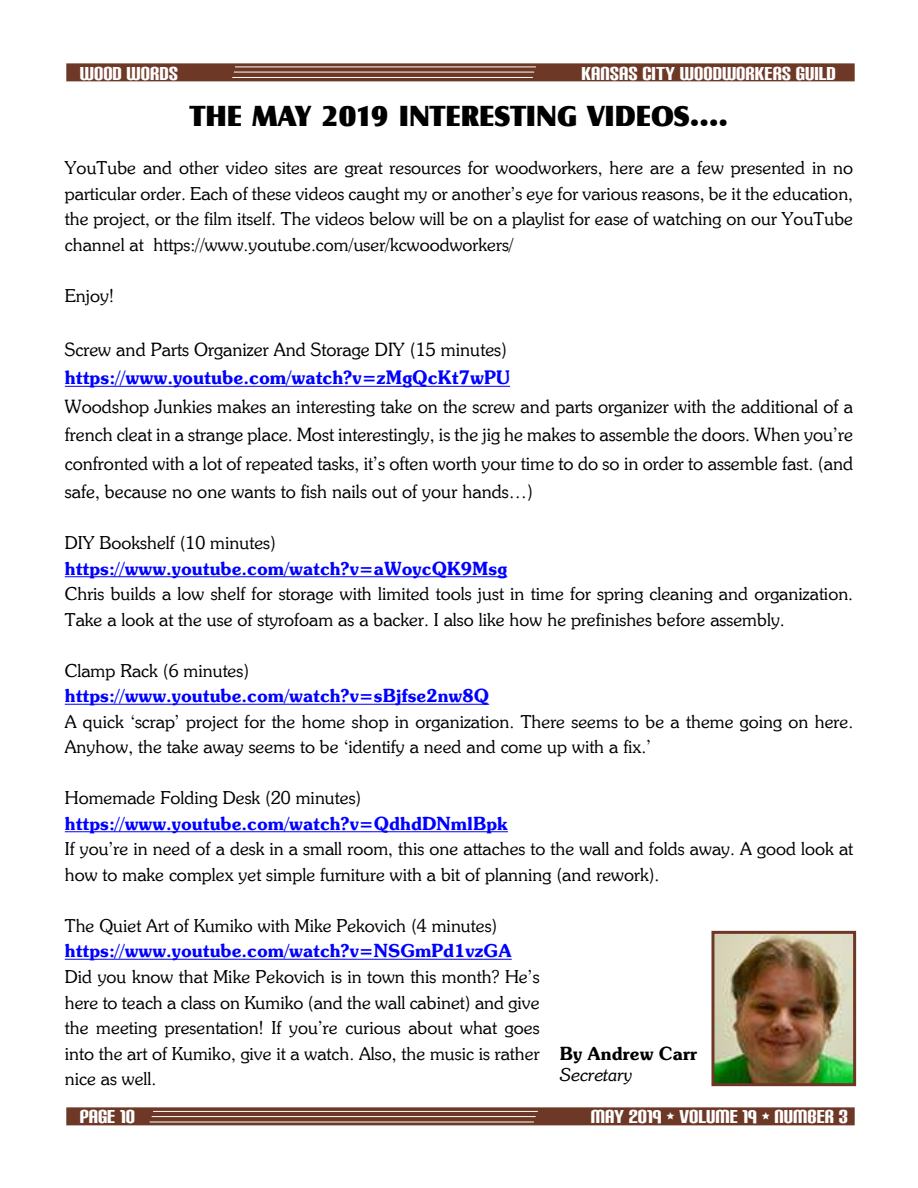
<style>
.page{position:relative;width:918px;height:1188px;background:#fff}
.page>*{position:absolute;margin:0;border:0;box-sizing:border-box;transform-origin:0 0}
.t1{font:30px "Castle T Ultr";color:#000}
.t2{font:22.5px "Carbon Block";color:#fff}
.t3{font:18.6px/28.5px "Souvienne Regular SWFTE";color:#000;text-align:justify}
.t4{font:18.6px "Souvienne Bold SWFTE";color:#00f}
.t5{font:18px/25.5px "Souvienne Regular SWFTE";color:#000}
.t6{font:18px "Souvienne Bold SWFTE";color:#00f}
.t7{font:18px "Souvienne Bold SWFTE";color:#000}
.t8{font:18px "Souvienne Italic SWFTE";color:#000}
</style>
<div class="page">
<img style="left:715px;top:935px;width:137px;height:147px">
<div style="left:711px;top:931px;width:145px;height:155px;border:3px solid #6e3827"></div>
<hr style="left:65px;top:386px;width:445px;height:1px;background:#00f">
<hr style="left:65px;top:576px;width:442px;height:1px;background:#00f">
<hr style="left:65px;top:704px;width:424px;height:1px;background:#00f">
<hr style="left:65px;top:831px;width:443px;height:1px;background:#00f">
<hr style="left:65px;top:959px;width:447px;height:1px;background:#00f">
<div style="left:66px;top:63px;width:789px;height:18px;background:#6e3827"></div>
<hr style="left:235px;top:67px;width:301px;height:1px;background:#fff">
<hr style="left:232px;top:77px;width:301px;height:1px;background:#fff">
<hr style="left:234px;top:72px;width:300px;height:1px;background:#fff">
<div style="left:66px;top:1107px;width:789px;height:18px;background:#6e3827"></div>
<hr style="left:153px;top:1111px;width:385px;height:1px;background:#fff">
<hr style="left:150px;top:1122px;width:384px;height:1px;background:#fff">
<hr style="left:152px;top:1116px;width:384px;height:1px;background:#fff">
<p class="t2" style="left:80px;top:59px;width:100px">WOOD WORDS</p>
<p class="t2" style="left:581px;top:59px;width:256px">KANSAS CITY WOODWORKERS GUILD</p>
<h1 class="t1" style="left:190px;top:105px;width:540px">THE MAY 2019 INTERESTING VIDEOS….</h1>
<p class="t5" style="left:65px;top:157px;width:790px;text-align:justify">YouTube and other video sites are great resources for woodworkers, here are a few presented in no particular order. Each of these videos caught my or another’s eye for various reasons, be it the education, the project, or the film itself. The videos below will be on a playlist for ease of watching on our YouTube channel at https://www.youtube.com/user/kcwoodworkers/</p>
<p class="t5" style="left:65px;top:284px;width:51px">Enjoy!</p>
<p class="t3" style="left:65px;top:337px;width:444px">Screw and Parts Organizer And Storage DIY (15 minutes)</p>
<p class="t4" style="left:65px;top:371px;width:447px">https://www.youtube.com/watch?v=zMgQcKt7wPU</p>
<p class="t3" style="left:65px;top:394px;width:790px">Woodshop Junkies makes an interesting take on the screw and parts organizer with the additional of a french cleat in a strange place. Most interestingly, is the jig he makes to assemble the doors. When you’re confronted with a lot of repeated tasks, it’s often worth your time to do so in order to assemble fast. (and safe, because no one wants to fish nails out of your hands…)</p>
<p class="t5" style="left:65px;top:532px;width:213px">DIY Bookshelf (10 minutes)</p>
<p class="t6" style="left:65px;top:562px;width:444px">https://www.youtube.com/watch?v=aWoycQK9Msg</p>
<p class="t5" style="left:65px;top:583px;width:790px">Chris builds a low shelf for storage with limited tools just in time for spring cleaning and organization.<br>Take a look at the use of styrofoam as a backer. I also like how he prefinishes before assembly.</p>
<p class="t5" style="left:65px;top:659px;width:186px">Clamp Rack (6 minutes)</p>
<p class="t6" style="left:65px;top:689px;width:426px">https://www.youtube.com/watch?v=sBjfse2nw8Q</p>
<p class="t5" style="left:65px;top:710px;width:790px">A quick ‘scrap’ project for the home shop in organization. There seems to be a theme going on here.<br>Anyhow, the take away seems to be ‘identify a need and come up with a fix.’</p>
<p class="t5" style="left:65px;top:787px;width:298px">Homemade Folding Desk (20 minutes)</p>
<p class="t6" style="left:65px;top:817px;width:445px">https://www.youtube.com/watch?v=QdhdDNmlBpk</p>
<p class="t5" style="left:65px;top:838px;width:790px">If you’re in need of a desk in a small room, this one attaches to the wall and folds away. A good look at how to make complex yet simple furniture with a bit of planning (and rework).</p>
<p class="t5" style="left:65px;top:914px;width:434px">The Quiet Art of Kumiko with Mike Pekovich (4 minutes)</p>
<p class="t6" style="left:65px;top:944px;width:448px">https://www.youtube.com/watch?v=NSGmPd1vzGA</p>
<p class="t5" style="left:65px;top:965px;width:476px;text-align:justify">Did you know that Mike Pekovich is in town this month? He’s here to teach a class on Kumiko (and the wall cabinet) and give the meeting presentation! If you’re curious about what goes into the art of Kumiko, give it a watch. Also, the music is rather nice as well.</p>
<p class="t7" style="left:560px;top:1046px;width:139px">By Andrew Carr</p>
<p class="t8" style="left:560px;top:1068px;width:74px">Secretary</p>
<p class="t2" style="left:80px;top:1102px;width:57px">PAGE 10</p>
<p class="t2" style="left:591px;top:1102px;width:258px">MAY 2019 • VOLUME 19 • NUMBER 3</p>
</div>
